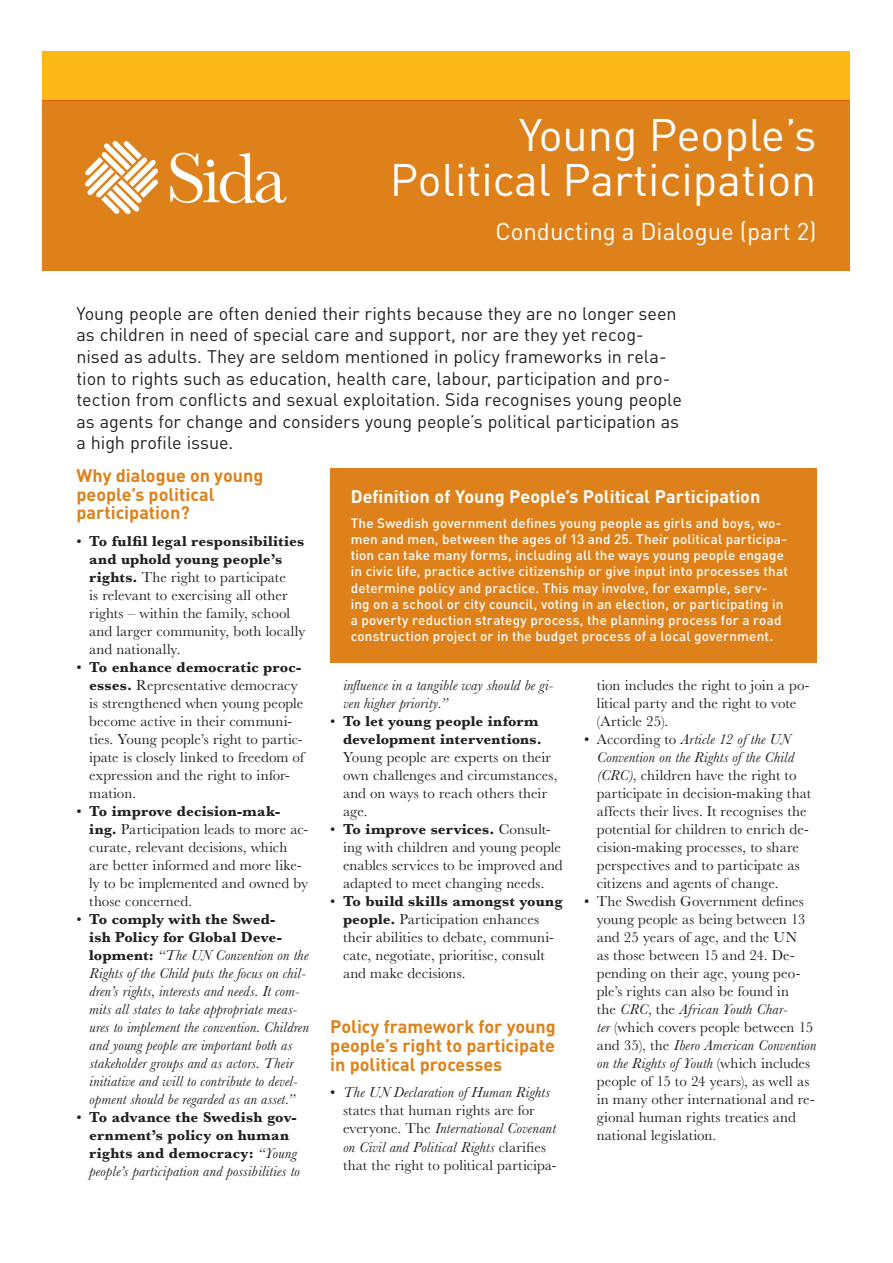
<style>
.page{position:relative;width:893px;height:1263px;background:#fff}
.page>*{position:absolute;margin:0;border:0;box-sizing:border-box;transform-origin:0 0}
.Heading_1{font:45px/45px "DIN Pro";color:#fff;text-align:right}
.Heading_2{font:24px "DIN Pro";color:#fff}
.preamble{font:18px/21.6px "DIN Pro";letter-spacing:-.005em;color:#231f20}
.Rubrik_2{font:700 18px/18.8px "DIN Pro";color:#df811a}
.Body{font:700 18px "DIN Pro";color:#fff}
.Body-2{font:15px/18px "Baskerville MT Std";letter-spacing:.005em;color:#231f20}
.Body-3{font:italic 15px/18px "Baskerville MT Std";letter-spacing:.01em;color:#231f20}
.Body-4{font:700 15px/18px "Baskerville MT Std";letter-spacing:.01em;color:#231f20}
.Body-5{font:500 13.5px/16.2px "DIN Pro";letter-spacing:.01em;color:#fff}
.s1{font-weight:700}
.s2{font-style:normal}
.s3{font-weight:700;font-style:normal}
.s4{font-weight:400}
.s5{font-weight:400;font-style:italic}
.s6{font-style:italic}
</style>
<div class="page">
<div style="left:43px;top:100px;width:807px;height:170px;background:#df811a"></div>
<div style="left:43px;top:51px;width:807px;height:49px;background:#fcb814"></div>
<svg style="left:85px;top:141px;width:73px;height:73px"></svg>
<svg style="left:170px;top:153px;width:116px;height:50px"></svg>
<div style="left:330px;top:468px;width:486px;height:194px;background:#df811a"></div>
<p class="Heading_1" style="left:390px;top:111px;width:428px">Young People’s<br>Political Participation</p>
<p class="Heading_2" style="left:495px;top:215px;width:322px">Conducting a Dialogue (part 2)</p>
<p class="preamble" style="left:76px;top:302px;width:607px">Young people are often denied their rights because they are no longer seen as children in need of special care and support, nor are they yet recog&shy;nised as adults. They are seldom mentioned in policy frameworks in rela&shy;tion to rights such as education, health care, labour, participation and pro&shy;tection from conflicts and sexual exploitation. Sida recognises young people as agents for change and considers young people’s political participation as a high profile issue.</p>
<p class="Body" style="left:351px;top:484px;width:411px">Definition of Young People’s Political Participation</p>
<p class="Body-5" style="left:351px;top:514px;width:439px">The Swedish government defines young people as girls and boys, wo&shy;men and men, between the ages of 13 and 25. Their political participa&shy;tion can take many forms, including all the ways young people engage in civic life, practice active citizenship or give input into processes that determine policy and practice. This may involve, for example, serv&shy;ing on a school or city council, voting in an election, or participating in a poverty reduction strategy process, the planning process for a road construction project or in the budget process of a local government.</p>
<p class="Rubrik_2" style="left:76px;top:465px;width:188px">Why dialogue on young people’s political participation?</p>
<p class="Body-2" style="left:89px;top:532px;width:218px;text-indent:-13px">• <span class="s1">To fulfil legal responsibilities and uphold young people’s rights.</span> The right to participate<br>is relevant to exercising all other rights – within the family, school and larger community, both locally and nationally.</p>
<p class="Body-2" style="left:89px;top:658px;width:216px;text-indent:-13px">• <span class="s1">To enhance democratic proc&shy;esses.</span> Representative democracy is strengthened when young people become active in their communi&shy;ties. Young people’s right to partic&shy;ipate is closely linked to freedom of expression and the right to infor&shy;mation.</p>
<p class="Body-2" style="left:89px;top:802px;width:221px;text-indent:-13px">• <span class="s1">To improve decision-mak&shy;ing.</span> Participation leads to more ac&shy;curate, relevant decisions, which are better informed and more like&shy;ly to be implemented and owned by those concerned.</p>
<p class="Body-3" style="left:89px;top:910px;width:221px;text-indent:-13px"><span class="s2">•</span> <span class="s3">To comply with the Swed-<br>ish Policy for Global Deve&shy;lopment:</span> “The UN Convention on the Rights of the Child puts the focus on chil&shy;dren’s rights, interests and needs. It com&shy;mits all states to take appropriate meas&shy;ures to implement the convention. Children and young people are important both as stakeholder groups and as actors. Their initiative and will to contribute to devel&shy;opment should be regarded as an asset.”</p>
<p class="Body-4" style="left:89px;top:1108px;width:212px;text-indent:-13px"><span class="s4">•</span> To advance the Swedish gov&shy;ernment’s policy on human rights and democracy: <span class="s5">“Young people’s participation and possibilities to</span></p>
<p class="Body-2" style="left:597px;top:676px;width:214px">tion includes the right to join a po&shy;litical party and the right to vote (Article 25).</p>
<p class="Body-2" style="left:597px;top:730px;width:216px;text-indent:-13px">• According to <span class="s6">Article 12 of the UN Convention on the Rights of the Child (CRC)</span>, children have the right to participate in decision-making that affects their lives. It recognises the potential for children to enrich de&shy;cision-making processes, to share perspectives and to participate as citizens and agents of change.</p>
<p class="Body-2" style="left:597px;top:892px;width:221px;text-indent:-13px">• The Swedish Government defines young people as being between 13 and 25 years of age, and the UN<br>as those between 15 and 24. De&shy;pending on their age, young peo&shy;ple’s rights can also be found in<br>the <span class="s6">CRC</span>, the <span class="s6">African Youth Char-<br>ter</span> (which covers people between 15 and 35), the <span class="s6">Ibero American Convention on the Rights of Youth</span> (which includes people of 15 to 24 years), as well as in many other international and re&shy;gional human rights treaties and national legislation.</p>
<p class="Body-3" style="left:343px;top:676px;width:212px">influence in a tangible way should be gi&shy;ven higher priority.”</p>
<p class="Body-2" style="left:343px;top:712px;width:216px;text-indent:-13px">• <span class="s1">To let young people inform development interventions.<br></span>Young people are experts on their own challenges and circumstances, and on ways to reach others their age.</p>
<p class="Body-2" style="left:343px;top:820px;width:221px;text-indent:-13px">• <span class="s1">To improve services.</span> Consult&shy;ing with children and young people enables services to be improved and adapted to meet changing needs.</p>
<p class="Body-2" style="left:343px;top:892px;width:221px;text-indent:-13px">• <span class="s1">To build skills amongst young people.</span> Participation enhances their abilities to debate, communi&shy;cate, negotiate, prioritise, consult and make decisions.</p>
<p class="Rubrik_2" style="left:330px;top:1017px;width:227px;text-align:justify">Policy framework for young people’s right to participate in political processes</p>
<p class="Body-2" style="left:343px;top:1083px;width:215px;text-indent:-13px">• <span class="s6">The UN Declaration of Human Rights </span>states that human rights are for everyone. The <span class="s6">International Covenant on Civil and Political Rights</span> clarifies that the right to political participa-</p>
</div>
